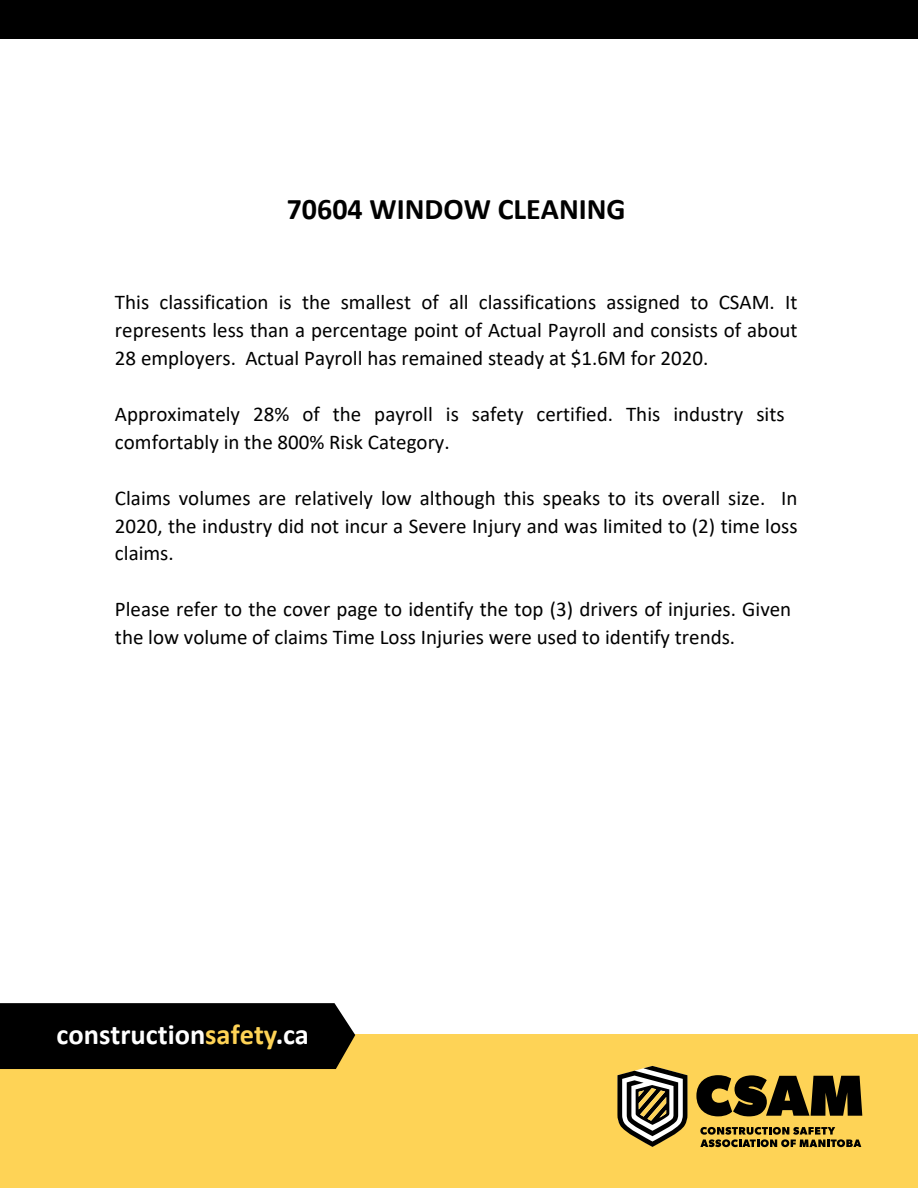
<style>
.page{position:relative;width:918px;height:1188px;background:#fff}
.page>*{position:absolute;margin:0;border:0;box-sizing:border-box;transform-origin:0 0}
.t1{font:700 30px "Calibri";color:#000}
.t2{font:700 28.5px "Calibri";color:#fff}
.t3{font:21px/27.9px "Calibri";color:#000;text-align:justify}
.s1{color:#fed356}
</style>
<div class="page">
<div style="left:0;top:1034px;width:918px;height:154px;background:#fed356"></div>
<div style="left:0;top:1003px;width:355px;height:66px;background:#000"></div>
<div style="left:0;top:0;width:918px;height:39px;background:#000"></div>
<svg style="left:696px;top:1075px;width:166px;height:41px"></svg>
<svg style="left:700px;top:1127px;width:161px;height:20px"></svg>
<svg style="left:617px;top:1066px;width:70px;height:81px"></svg>
<h1 class="t1" style="left:287px;top:187px;width:340px">70604 WINDOW CLEANING</h1>
<p class="t3" style="left:115px;top:288px;width:684px">This classification is the smallest of all classifications assigned to CSAM. It represents less than a percentage point of Actual Payroll and consists of about 28 employers. Actual Payroll has remained steady at $1.6M for 2020.</p>
<p class="t3" style="left:115px;top:399px;width:671px">Approximately 28% of the payroll is safety certified. This industry sits comfortably in the 800% Risk Category.</p>
<p class="t3" style="left:115px;top:483px;width:684px">Claims volumes are relatively low although this speaks to its overall size. In 2020, the industry did not incur a Severe Injury and was limited to (2) time loss claims.</p>
<p class="t3" style="left:115px;top:595px;width:678px">Please refer to the cover page to identify the top (3) drivers of injuries. Given the low volume of claims Time Loss Injuries were used to identify trends.</p>
<h2 class="t2" style="left:57px;top:1015px;width:254px">construction<span class="s1">safety</span>.ca</h2>
</div>
